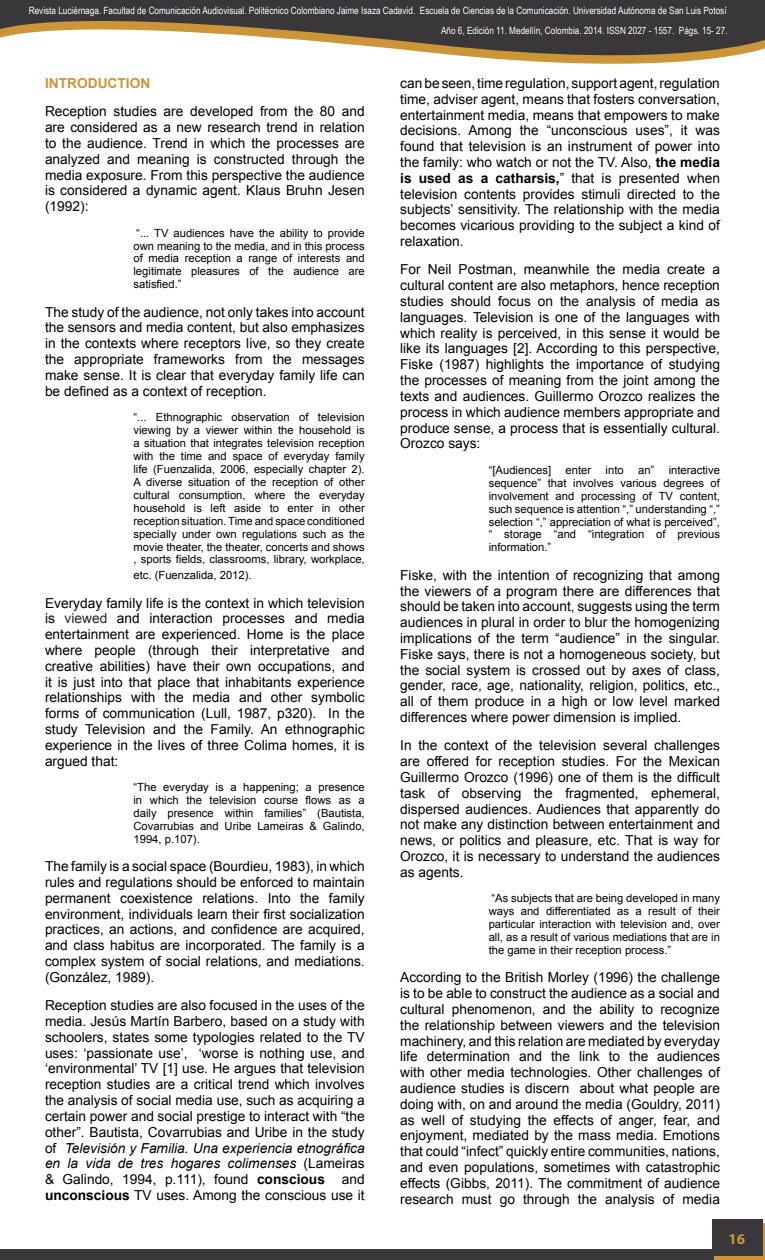
<style>
.page{position:relative;width:765px;height:1260px;background:#fff}
.page>*{position:absolute;margin:0;border:0;box-sizing:border-box;transform-origin:0 0}
.t1{font:700 15px "Myriad Pro";color:#cc9538}
.t2{font:13.75px/15.8px "Arial";color:#000;text-align:justify}
.t3{font:700 13.75px "Arial";color:#cc9538}
.t4{font:11.25px/12.9px "Arial";color:#000;text-align:justify}
.t5{font:10px/20px "Arial Narrow";color:#fafdff;text-align:right}
.s1{color:#252525}
.s2{font-style:italic}
.s3{font-weight:700}
</style>
<div class="page">
<div style="left:0;top:1249px;width:765px;height:11px;background:#39373a"></div>
<svg style="left:0;top:0;width:765px;height:64px;fill:#39373a"></svg>
<div style="left:715px;top:1224px;width:50px;height:36px;background:linear-gradient(to right,#cc9538,#cc9538)"></div>
<div style="left:712px;top:1220px;width:50px;height:36px;background:#39373a"></div>
<p class="t5" style="left:29px;top:0;width:700px">Revista Luciérnaga. Facultad de Comunicación Audiovisual. Politécnico Colombiano Jaime Isaza Cadavid. Escuela de Ciencias de la Comunicación. Universidad Autónoma de San Luis Potosí<br>Año 6, Edición 11. Medellín, Colombia. 2014. ISSN 2027 - 1557. Págs. 15- 27.</p>
<p class="t3" style="left:45px;top:73px;width:107px">INTRODUCTION</p>
<p class="t2" style="left:45px;top:103px;width:321px">Reception studies are developed from the 80 and are considered as a new research trend in relation to the audience. Trend in which the processes are analyzed and meaning is constructed through the media exposure. From this perspective the audience is considered a dynamic agent. Klaus Bruhn Jesen (1992):</p>
<p class="t4" style="left:134px;top:226px;width:233px">“... TV audiences have the ability to provide own meaning to the media, and in this process of media reception a range of interests and legitimate pleasures of the audience are satisfied.”</p>
<p class="t2" style="left:45px;top:304px;width:321px">The study of the audience, not only takes into account the sensors and media content, but also emphasizes in the contexts where receptors live, so they create the appropriate frameworks from the messages make sense. It is clear that everyday family life can be defined as a context of reception.</p>
<p class="t4" style="left:134px;top:411px;width:233px">“... Ethnographic observation of television viewing by a viewer within the household is a situation that integrates television reception with the time and space of everyday family life (Fuenzalida, 2006, especially chapter 2).<br>A diverse situation of the reception of other cultural consumption, where the everyday household is left aside to enter in other reception situation. Time and space conditioned specially under own regulations such as the movie theater, the theater, concerts and shows , sports fields, classrooms, library, workplace,</p>
<p class="t4" style="left:134px;top:569px;width:120px">etc. (Fuenzalida, 2012).</p>
<p class="t2" style="left:45px;top:595px;width:321px">Everyday family life is the context in which television is <span class="s1">viewed</span> and interaction processes and media entertainment are experienced. Home is the place where people (through their interpretative and creative abilities) have their own occupations, and it is just into that place that inhabitants experience relationships with the media and other symbolic forms of communication (Lull, 1987, p320). In the study Television and the Family. An ethnographic experience in the lives of three Colima homes, it is argued that:</p>
<p class="t4" style="left:134px;top:781px;width:233px">“The everyday is a happening; a presence in which the television course flows as a daily presence within families” (Bautista, Covarrubias and Uribe Lameiras &amp; Galindo, 1994, p.107).</p>
<p class="t2" style="left:45px;top:858px;width:321px">The family is a social space (Bourdieu, 1983), in which rules and regulations should be enforced to maintain permanent coexistence relations. Into the family environment, individuals learn their first socialization practices, an actions, and confidence are acquired, and class habitus are incorporated. The family is a complex system of social relations, and mediations. (González, 1989).</p>
<p class="t2" style="left:45px;top:997px;width:321px">Reception studies are also focused in the uses of the media. Jesús Martín Barbero, based on a study with schoolers, states some typologies related to the TV uses: ‘passionate use’, ‘worse is nothing use, and ‘environmental’ TV [1] use. He argues that television reception studies are a critical trend which involves the analysis of social media use, such as acquiring a certain power and social prestige to interact with “the other”. Bautista, Covarrubias and Uribe in the study of <span class="s2">Televisión y Familia. Una experiencia etnográfica en la vida de tres hogares colimenses</span> (Lameiras &amp; Galindo, 1994, p.111), found <span class="s3">conscious</span> and <span class="s3">unconscious</span> TV uses. Among the conscious use it</p>
<p class="t2" style="left:400px;top:75px;width:321px">can be seen, time regulation, support agent, regulation time, adviser agent, means that fosters conversation, entertainment media, means that empowers to make decisions. Among the “unconscious uses”, it was found that television is an instrument of power into the family: who watch or not the TV. Also, <span class="s3">the media is used as a catharsis,</span>” that is presented when television contents provides stimuli directed to the subjects’ sensitivity. The relationship with the media becomes vicarious providing to the subject a kind of relaxation.</p>
<p class="t2" style="left:400px;top:262px;width:321px">For Neil Postman, meanwhile the media create a cultural content are also metaphors, hence reception studies should focus on the analysis of media as languages. Television is one of the languages with which reality is perceived, in this sense it would be like its languages [2]. According to this perspective, Fiske (1987) highlights the importance of studying the processes of meaning from the joint among the texts and audiences. Guillermo Orozco realizes the process in which audience members appropriate and produce sense, a process that is essentially cultural.<br>Orozco says:</p>
<p class="t4" style="left:489px;top:463px;width:64px">“[Audiences]</p>
<p class="t4" style="left:566px;top:463px;width:27px">enter</p>
<p class="t4" style="left:606px;top:463px;width:20px">into</p>
<p class="t4" style="left:638px;top:463px;width:18px">an”</p>
<p class="t4" style="left:489px;top:463px;width:233px;text-indent:180px">interactive sequence” that involves various degrees of involvement and processing of TV content, such sequence is attention “,” understanding “,” selection “,” appreciation of what is perceived”, “ storage “and “integration of previous information.”</p>
<p class="t2" style="left:400px;top:567px;width:321px">Fiske, with the intention of recognizing that among the viewers of a program there are differences that should be taken into account, suggests using the term audiences in plural in order to blur the homogenizing implications of the term “audience” in the singular.<br>Fiske says, there is not a homogeneous society, but the social system is crossed out by axes of class, gender, race, age, nationality, religion, politics, etc., all of them produce in a high or low level marked differences where power dimension is implied.</p>
<p class="t2" style="left:400px;top:738px;width:321px">In the context of the television several challenges are offered for reception studies. For the Mexican Guillermo Orozco (1996) one of them is the difficult task of observing the fragmented, ephemeral, dispersed audiences. Audiences that apparently do not make any distinction between entertainment and news, or politics and pleasure, etc. That is way for Orozco, it is necessary to understand the audiences as agents.</p>
<p class="t4" style="left:489px;top:892px;width:233px">“As subjects that are being developed in many ways and differentiated as a result of their particular interaction with television and, over all, as a result of various mediations that are in the game in their reception process.”</p>
<p class="t2" style="left:400px;top:970px;width:321px">According to the British Morley (1996) the challenge is to be able to construct the audience as a social and cultural phenomenon, and the ability to recognize the relationship between viewers and the television machinery, and this relation are mediated by everyday life determination and the link to the audiences with other media technologies. Other challenges of audience studies is discern about what people are doing with, on and around the media (Gouldry, 2011) as well of studying the effects of anger, fear, and enjoyment, mediated by the mass media. Emotions that could “infect” quickly entire communities, nations, and even populations, sometimes with catastrophic effects (Gibbs, 2011). The commitment of audience research must go through the analysis of media</p>
<p class="t1" style="left:729px;top:1229px;width:18px">16</p>
</div>
